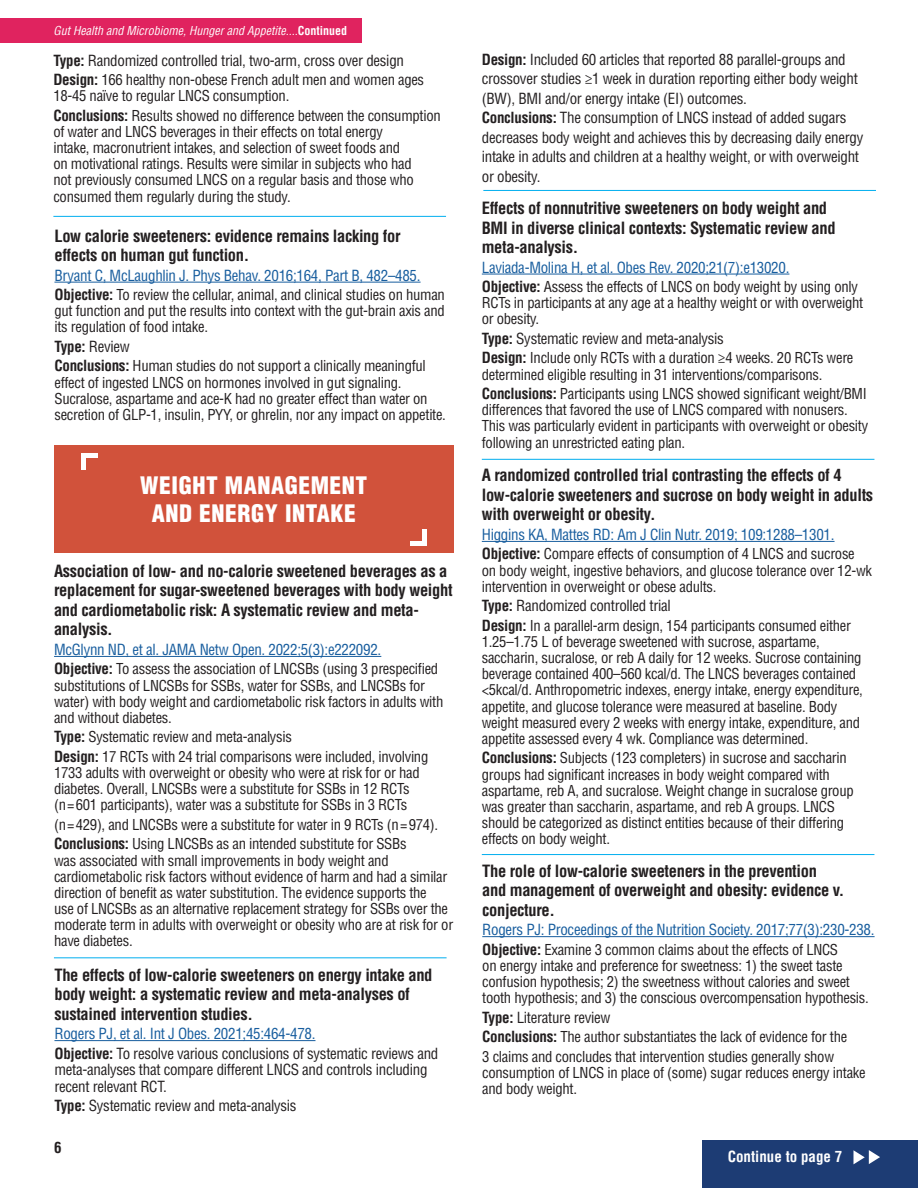
<style>
.page{position:relative;width:918px;height:1188px;background:#fff}
.page>*{position:absolute;margin:0;border:0;box-sizing:border-box;transform-origin:0 0}
.t1{font:900 condensed 23.55px/28.2px "Helvetica LT Std";letter-spacing:.025em;color:#fff;text-align:center}
.t2{font:700 condensed 16.5px/19.5px "Helvetica LT Std";letter-spacing:-.02em;color:#231f20}
.t3{font:condensed 15px/19.5px "Helvetica LT Std";letter-spacing:-.02em;color:#231f20}
.t4{font:condensed 15px "Helvetica LT Std";letter-spacing:-.02em;color:#175d9e}
.t5{font:700 condensed 15px "Helvetica LT Std";color:#fff}
.t6{font:700 condensed 15px "Helvetica LT Std";color:#231f20}
.t7{font:condensed 14.7px/16.2px "Helvetica LT Std";letter-spacing:-.02em;color:#231f20}
.t8{font:italic condensed 12px "Helvetica";color:#fff}
.s1{font-family:"Helvetica LT Std";font-weight:700;font-style:normal}
.s2{font-weight:700}
.s3{font-weight:700;font-size:15px}
</style>
<div class="page">
<div style="left:702px;top:1141px;width:216px;height:47px;background:#1d3c74"></div>
<svg style="left:854px;top:1150px;width:26px;height:14px"></svg>
<div style="left:0;top:18px;width:362px;height:25px;background:#e0235f"></div>
<div style="left:54px;top:446px;width:400px;height:107px;background:#d1523b"></div>
<div style="left:81px;top:453px;width:17px;height:5px;background:#fff"></div>
<hr style="left:81px;top:453px;width:4px;height:17px;background:#fff">
<div style="left:410px;top:541px;width:17px;height:5px;background:#fff"></div>
<div style="left:422px;top:529px;width:5px;height:17px;background:#fff"></div>
<hr style="left:482px;top:541px;width:353px;height:1px;background:#175d9e">
<hr style="left:483px;top:190px;width:393px;height:1px;background:#00aeef">
<hr style="left:54px;top:1040px;width:262px;height:1px;background:#175d9e">
<hr style="left:482px;top:936px;width:393px;height:1px;background:#175d9e">
<hr style="left:482px;top:274px;width:307px;height:1px;background:#175d9e">
<hr style="left:482px;top:854px;width:392px;height:1px;background:#00aeef">
<hr style="left:482px;top:459px;width:392px;height:1px;background:#00aeef">
<hr style="left:54px;top:282px;width:367px;height:1px;background:#175d9e">
<hr style="left:53px;top:216px;width:393px;height:1px;background:#00aeef">
<hr style="left:54px;top:656px;width:327px;height:1px;background:#175d9e">
<hr style="left:54px;top:957px;width:393px;height:1px;background:#00aeef">
<p class="t8" style="left:53px;top:23px;width:295px">Gut Health and Microbiome, Hunger and Appetite....<span class="s1">Continued</span></p>
<p class="t3" style="left:53px;top:50px;width:352px"><span class="s2">Type:</span> Randomized controlled trial, two-arm, cross over design</p>
<p class="t7" style="left:53px;top:71px;width:372px"><span class="s3">Design:</span> 166 healthy non-obese French adult men and women ages<br>18-45 naïve to regular LNCS consumption.</p>
<p class="t7" style="left:53px;top:107px;width:389px"><span class="s3">Conclusions:</span> Results showed no difference between the consumption of water and LNCS beverages in their effects on total energy<br>intake, macronutrient intakes, and selection of sweet foods and<br>on motivational ratings. Results were similar in subjects who had<br>not previously consumed LNCS on a regular basis and those who consumed them regularly during the study.</p>
<p class="t2" style="left:54px;top:226px;width:348px">Low calorie sweeteners: evidence remains lacking for effects on human gut function.</p>
<p class="t4" style="left:54px;top:266px;width:368px">Bryant C, McLaughlin J. Phys Behav. 2016;164, Part B, 482–485.</p>
<p class="t7" style="left:54px;top:287px;width:392px;text-align:justify"><span class="s3">Objective:</span> To review the cellular, animal, and clinical studies on human gut function and put the results into context with the gut-brain axis and its regulation of food intake.</p>
<p class="t3" style="left:54px;top:337px;width:77px"><span class="s2">Type:</span> Review</p>
<p class="t7" style="left:54px;top:358px;width:393px"><span class="s3">Conclusions:</span> Human studies do not support a clinically meaningful effect of ingested LNCS on hormones involved in gut signaling.<br>Sucralose, aspartame and ace-K had no greater effect than water on secretion of GLP-1, insulin, PYY, or ghrelin, nor any impact on appetite.</p>
<p class="t3" style="left:482px;top:49px;width:378px"><span class="s2">Design:</span> Included 60 articles that reported 88 parallel-groups and crossover studies ≥1 week in duration reporting either body weight (BW), BMI and/or energy intake (EI) outcomes.</p>
<p class="t3" style="left:482px;top:108px;width:383px"><span class="s2">Conclusions:</span> The consumption of LNCS instead of added sugars decreases body weight and achieves this by decreasing daily energy intake in adults and children at a healthy weight, or with overweight or obesity.</p>
<p class="t2" style="left:482px;top:198px;width:355px">Effects of nonnutritive sweeteners on body weight and<br>BMI in diverse clinical contexts: Systematic review and meta-analysis.</p>
<p class="t4" style="left:482px;top:258px;width:309px">Laviada-Molina H, et al. Obes Rev. 2020;21(7):e13020.</p>
<p class="t7" style="left:482px;top:279px;width:383px"><span class="s3">Objective:</span> Assess the effects of LNCS on body weight by using only<br>RCTs in participants at any age at a healthy weight or with overweight or obesity.</p>
<p class="t3" style="left:482px;top:329px;width:244px"><span class="s2">Type:</span> Systematic review and meta-analysis</p>
<p class="t7" style="left:482px;top:350px;width:373px"><span class="s3">Design:</span> Include only RCTs with a duration ≥4 weeks. 20 RCTs were determined eligible resulting in 31 interventions/comparisons.</p>
<p class="t7" style="left:482px;top:386px;width:388px"><span class="s3">Conclusions:</span> Participants using LNCS showed significant weight/BMI differences that favored the use of LNCS compared with nonusers.<br>This was particularly evident in participants with overweight or obesity following an unrestricted eating plan.</p>
<p class="t1" style="left:140px;top:471px;width:229px">WEIGHT MANAGEMENT<br>AND ENERGY INTAKE</p>
<p class="t2" style="left:482px;top:466px;width:393px">A randomized controlled trial contrasting the effects of 4 low-calorie sweeteners and sucrose on body weight in adults with overweight or obesity.</p>
<p class="t4" style="left:482px;top:525px;width:354px">Higgins KA, Mattes RD: Am J Clin Nutr. 2019; 109:1288–1301.</p>
<p class="t7" style="left:482px;top:546px;width:392px"><span class="s3">Objective:</span> Compare effects of consumption of 4 LNCS and sucrose on body weight, ingestive behaviors, and glucose tolerance over 12-wk intervention in overweight or obese adults.</p>
<p class="t3" style="left:482px;top:596px;width:191px"><span class="s2">Type:</span> Randomized controlled trial</p>
<p class="t7" style="left:482px;top:617px;width:383px"><span class="s3">Design:</span> In a parallel-arm design, 154 participants consumed either 1.25–1.75 L of beverage sweetened with sucrose, aspartame, saccharin, sucralose, or reb A daily for 12 weeks. Sucrose containing beverage contained 400–560 kcal/d. The LNCS beverages contained &lt;5kcal/d. Anthropometric indexes, energy intake, energy expenditure, appetite, and glucose tolerance were measured at baseline. Body weight measured every 2 weeks with energy intake, expenditure, and appetite assessed every 4 wk. Compliance was determined.</p>
<p class="t7" style="left:482px;top:750px;width:373px"><span class="s3">Conclusions:</span> Subjects (123 completers) in sucrose and saccharin groups had significant increases in body weight compared with aspartame, reb A, and sucralose. Weight change in sucralose group was greater than saccharin, aspartame, and reb A groups. LNCS should be categorized as distinct entities because of their differing effects on body weight.</p>
<p class="t2" style="left:54px;top:561px;width:400px">Association of low- and no-calorie sweetened beverages as a replacement for sugar-sweetened beverages with body weight and cardiometabolic risk: A systematic review and meta&shy;analysis.</p>
<p class="t4" style="left:54px;top:640px;width:329px">McGlynn ND, et al. JAMA Netw Open. 2022;5(3):e222092.</p>
<p class="t7" style="left:54px;top:661px;width:391px"><span class="s3">Objective:</span> To assess the association of LNCSBs (using 3 prespecified substitutions of LNCSBs for SSBs, water for SSBs, and LNCSBs for water) with body weight and cardiometabolic risk factors in adults with and without diabetes.</p>
<p class="t7" style="left:54px;top:727px;width:376px;line-height:19.5px"><span class="s3">Type:</span> Systematic review and meta-analysis<br><span class="s3">Design:</span> 17 RCTs with 24 trial comparisons were included, involving</p>
<p class="t7" style="left:54px;top:765px;width:367px">1733 adults with overweight or obesity who were at risk for or had diabetes. Overall, LNCSBs were a substitute for SSBs in 12 RCTs (n=601 participants), water was a substitute for SSBs in 3 RCTs</p>
<p class="t7" style="left:54px;top:816px;width:386px">(n=429), and LNCSBs were a substitute for water in 9 RCTs (n=974).</p>
<p class="t7" style="left:54px;top:836px;width:401px"><span class="s3">Conclusions:</span> Using LNCSBs as an intended substitute for SSBs<br>was associated with small improvements in body weight and cardiometabolic risk factors without evidence of harm and had a similar direction of benefit as water substitution. The evidence supports the<br>use of LNCSBs as an alternative replacement strategy for SSBs over the moderate term in adults with overweight or obesity who are at risk for or have diabetes.</p>
<p class="t2" style="left:482px;top:861px;width:364px">The role of low-calorie sweeteners in the prevention and management of overweight and obesity: evidence v. conjecture.</p>
<p class="t4" style="left:482px;top:920px;width:394px">Rogers PJ: Proceedings of the Nutrition Society. 2017;77(3):230-238.</p>
<p class="t7" style="left:482px;top:941px;width:388px"><span class="s3">Objective:</span> Examine 3 common claims about the effects of LNCS<br>on energy intake and preference for sweetness: 1) the sweet taste confusion hypothesis; 2) the sweetness without calories and sweet tooth hypothesis; and 3) the conscious overcompensation hypothesis.</p>
<p class="t3" style="left:482px;top:1007px;width:130px"><span class="s2">Type:</span> Literature review</p>
<p class="t7" style="left:482px;top:1027px;width:366px;line-height:19.5px"><span class="s3">Conclusions:</span> The author substantiates the lack of evidence for the<br>3 claims and concludes that intervention studies generally show</p>
<p class="t7" style="left:482px;top:1064px;width:385px">consumption of LNCS in place of (some) sugar reduces energy intake and body weight.</p>
<p class="t2" style="left:54px;top:965px;width:380px">The effects of low-calorie sweeteners on energy intake and body weight: a systematic review and meta-analyses of sustained intervention studies.</p>
<p class="t4" style="left:54px;top:1024px;width:263px">Rogers PJ, et al. Int J Obes. 2021;45:464-478.</p>
<p class="t3" style="left:54px;top:1045px;width:385px;line-height:16.5px"><span class="s2">Objective:</span> To resolve various conclusions of systematic reviews and meta-analyses that compare different LNCS and controls including recent relevant RCT.</p>
<p class="t3" style="left:54px;top:1096px;width:244px"><span class="s2">Type:</span> Systematic review and meta-analysis</p>
<p class="t6" style="left:54px;top:1139px;width:9px">6</p>
<p class="t5" style="left:728px;top:1147px;width:116px">Continue to page 7</p>
</div>
